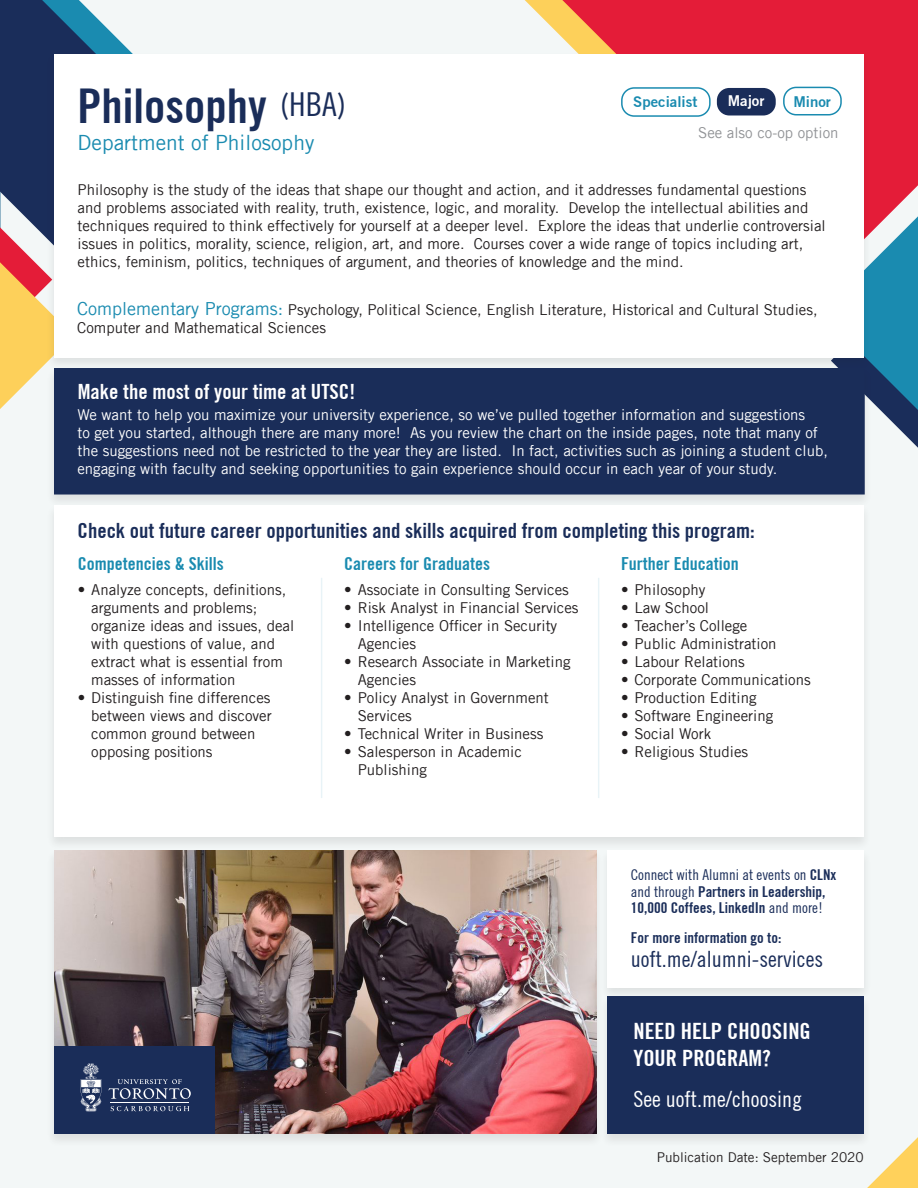
<style>
.page{position:relative;width:918px;height:1188px;background:#f3f7f7}
.page>*{position:absolute;margin:0;border:0;box-sizing:border-box;transform-origin:0 0}
.t1{font:700 condensed 48px "Trade Gothic No.20";color:#1a2d59}
.t2{font:700 condensed 22.5px/27px "Trade Gothic No.20";color:#fff}
.t3{font:condensed 22.5px "Trade Gothic No.18";color:#1a2d59}
.t4{font:condensed 22.5px "Trade Gothic No.18";color:#fff}
.t5{font:700 condensed 21px "Trade Gothic No.20";color:#1a2d59}
.t6{font:700 condensed 21px "Trade Gothic No.20";color:#fff}
.t7{font:21px "Trade Gothic LT";color:#1a8bb0}
.t8{font:700 condensed 18px "Trade Gothic No.20";color:#1a8bb0}
.t9{font:15px/18px "Trade Gothic LT";color:#231f20}
.t10{font:15px/18px "Trade Gothic LT";color:#fff}
.t11{font:700 condensed 15px/16.5px "Trade Gothic No.20";color:#1a2d59}
.t12{font:15px "Trade Gothic LT";color:#919396}
.t13{font:700 15px "Trade Gothic No.2";color:#1a8bb0}
.t14{font:700 15px "Trade Gothic No.2";color:#fff}
.t15{font:13.5px "Trade Gothic LT";color:#231f20}
.s1{font-size:18px;color:#1a8bb0}
.s2{font-family:"Trade Gothic No.18";font-weight:400}
</style>
<div class="page">
<svg style="left:872px;top:270px;width:46px;height:178px;background:#3685a7"></svg>
<svg style="left:0;top:255px;width:46px;height:154px"></svg>
<svg style="left:562px;top:0;width:356px;height:270px;background:#dc3549"></svg>
<svg style="left:0;top:0;width:131px;height:255px;fill:#1a2d5a"></svg>
<div style="left:46px;top:848px;width:558px;height:300px;background:#231f20;opacity:.1"></div>
<img style="left:54px;top:851px;width:542px;height:283px">
<div style="left:46px;top:366px;width:826px;height:142px;background:#e5e9e9"></div>
<div style="left:54px;top:369px;width:811px;height:126px;background:#1a2d59;border:2px solid #1a2d59"></div>
<svg style="left:867px;top:1137px;width:51px;height:51px"></svg>
<div style="left:46px;top:52px;width:826px;height:319px;background:#231f20;opacity:.1"></div>
<div style="left:54px;top:54px;width:810px;height:303px;background:#fff"></div>
<div style="left:600px;top:995px;width:272px;height:152px;background:#231f20;opacity:.1"></div>
<div style="left:608px;top:997px;width:256px;height:137px;background:#1a2d59"></div>
<div style="left:600px;top:848px;width:271px;height:153px;background:#231f20;opacity:.1"></div>
<div style="left:608px;top:850px;width:256px;height:138px;background:#fff"></div>
<div style="left:46px;top:503px;width:825px;height:348px;background:#231f20;opacity:.1"></div>
<div style="left:54px;top:505px;width:810px;height:332px;background:#fff"></div>
<hr style="left:321px;top:578px;width:1px;height:220px;background:#1a8bb0">
<hr style="left:598px;top:578px;width:1px;height:220px;background:#1a8bb0">
<div style="left:54px;top:1047px;width:161px;height:87px;background:#1a2d59"></div>
<svg style="left:81px;top:1063px;width:20px;height:49px"></svg>
<hr style="left:111px;top:1102px;width:78px;height:1px;background:#fff">
<svg style="left:108px;top:1079px;width:83px;height:20px"></svg>
<svg style="left:111px;top:1106px;width:78px;height:5px"></svg>
<div style="left:54px;top:368px;width:810px;height:35px;background:#1a2d59"></div>
<div style="left:717px;top:88px;width:59px;height:28px;background:#1a2d59;border-radius:12px"></div>
<div style="left:783px;top:87px;width:59px;height:28px;border:2px solid #1a8bb0;border-radius:12px"></div>
<div style="left:621px;top:87px;width:90px;height:30px;border:2px solid #1a8bb0;border-radius:12px"></div>
<p class="t1" style="left:78px;top:77px;width:270px">Philosophy <sup>(HBA)</sup></p>
<p class="t7" style="left:78px;top:130px;width:238px">Department of Philosophy</p>
<p class="t13" style="left:633px;top:93px;width:66px">Specialist</p>
<p class="t14" style="left:728px;top:92px;width:38px">Major</p>
<p class="t13" style="left:793px;top:92px;width:39px">Minor</p>
<p class="t12" style="left:698px;top:124px;width:142px">See also co-op option</p>
<p class="t9" style="left:78px;top:181px;width:750px">Philosophy is the study of the ideas that shape our thought and action, and it addresses fundamental questions and problems associated with reality, truth, existence, logic, and morality. Develop the intellectual abilities and techniques required to think effectively for yourself at a deeper level. Explore the ideas that underlie controversial issues in politics, morality, science, religion, art, and more. Courses cover a wide range of topics including art, ethics, feminism, politics, techniques of argument, and theories of knowledge and the mind.</p>
<p class="t9" style="left:77px;top:300px;width:742px"><span class="s1">Complementary Programs:</span> Psychology, Political Science, English Literature, Historical and Cultural Studies,<br>Computer and Mathematical Sciences</p>
<p class="t6" style="left:78px;top:379px;width:279px">Make the most of your time at UTSC!</p>
<p class="t10" style="left:77px;top:406px;width:752px">We want to help you maximize your university experience, so we’ve pulled together information and suggestions<br>to get you started, although there are many more! As you review the chart on the inside pages, note that many of the suggestions need not be restricted to the year they are listed. In fact, activities such as joining a student club, engaging with faculty and seeking opportunities to gain experience should occur in each year of your study.</p>
<p class="t5" style="left:78px;top:517px;width:679px">Check out future career opportunities and skills acquired from completing this program:</p>
<p class="t8" style="left:78px;top:553px;width:147px">Competencies &amp; Skills</p>
<p class="t9" style="left:91px;top:581px;width:204px;text-indent:-14px">• Analyze concepts, definitions, arguments and problems; organize ideas and issues, deal with questions of value, and extract what is essential from masses of information</p>
<p class="t9" style="left:91px;top:689px;width:182px;text-indent:-14px">• Distinguish fine differences between views and discover common ground between opposing positions</p>
<p class="t8" style="left:344px;top:553px;width:147px">Careers for Graduates</p>
<p class="t9" style="left:344px;top:581px;width:226px">• Associate in Consulting Services</p>
<p class="t9" style="left:344px;top:599px;width:236px">• Risk Analyst in Financial Services</p>
<p class="t9" style="left:358px;top:617px;width:201px;text-indent:-14px">• Intelligence Officer in Security<br>Agencies</p>
<p class="t9" style="left:358px;top:653px;width:214px;text-indent:-14px">• Research Associate in Marketing<br>Agencies</p>
<p class="t9" style="left:358px;top:689px;width:193px;text-indent:-14px">• Policy Analyst in Government<br>Services</p>
<p class="t9" style="left:344px;top:725px;width:201px">• Technical Writer in Business</p>
<p class="t9" style="left:358px;top:743px;width:166px;text-indent:-14px">• Salesperson in Academic<br>Publishing</p>
<p class="t8" style="left:621px;top:553px;width:119px">Further Education</p>
<p class="t9" style="left:621px;top:581px;width:86px">• Philosophy</p>
<p class="t9" style="left:621px;top:599px;width:90px">• Law School</p>
<p class="t9" style="left:621px;top:617px;width:128px">• Teacher’s College</p>
<p class="t9" style="left:621px;top:635px;width:157px">• Public Administration</p>
<p class="t9" style="left:621px;top:653px;width:125px">• Labour Relations</p>
<p class="t9" style="left:621px;top:671px;width:191px">• Corporate Communications</p>
<p class="t9" style="left:621px;top:689px;width:137px">• Production Editing</p>
<p class="t9" style="left:621px;top:707px;width:154px">• Software Engineering</p>
<p class="t9" style="left:621px;top:725px;width:92px">• Social Work</p>
<p class="t9" style="left:621px;top:743px;width:129px">• Religious Studies</p>
<p class="t11" style="left:631px;top:866px;width:207px"><span class="s2">Connect with Alumni at events on</span> CLNx <span class="s2">and through</span> Partners in Leadership,<br>10,000 Coffees, LinkedIn <span class="s2">and more!</span></p>
<p class="t11" style="left:631px;top:929px;width:152px">For more information go to:</p>
<p class="t3" style="left:631px;top:946px;width:194px">uoft.me/alumni-services</p>
<p class="t2" style="left:633px;top:1018px;width:179px">NEED HELP CHOOSING<br>YOUR PROGRAM?</p>
<p class="t4" style="left:633px;top:1085px;width:170px">See uoft.me/choosing</p>
<p class="t15" style="left:657px;top:1149px;width:208px">Publication Date: September 2020</p>
</div>
